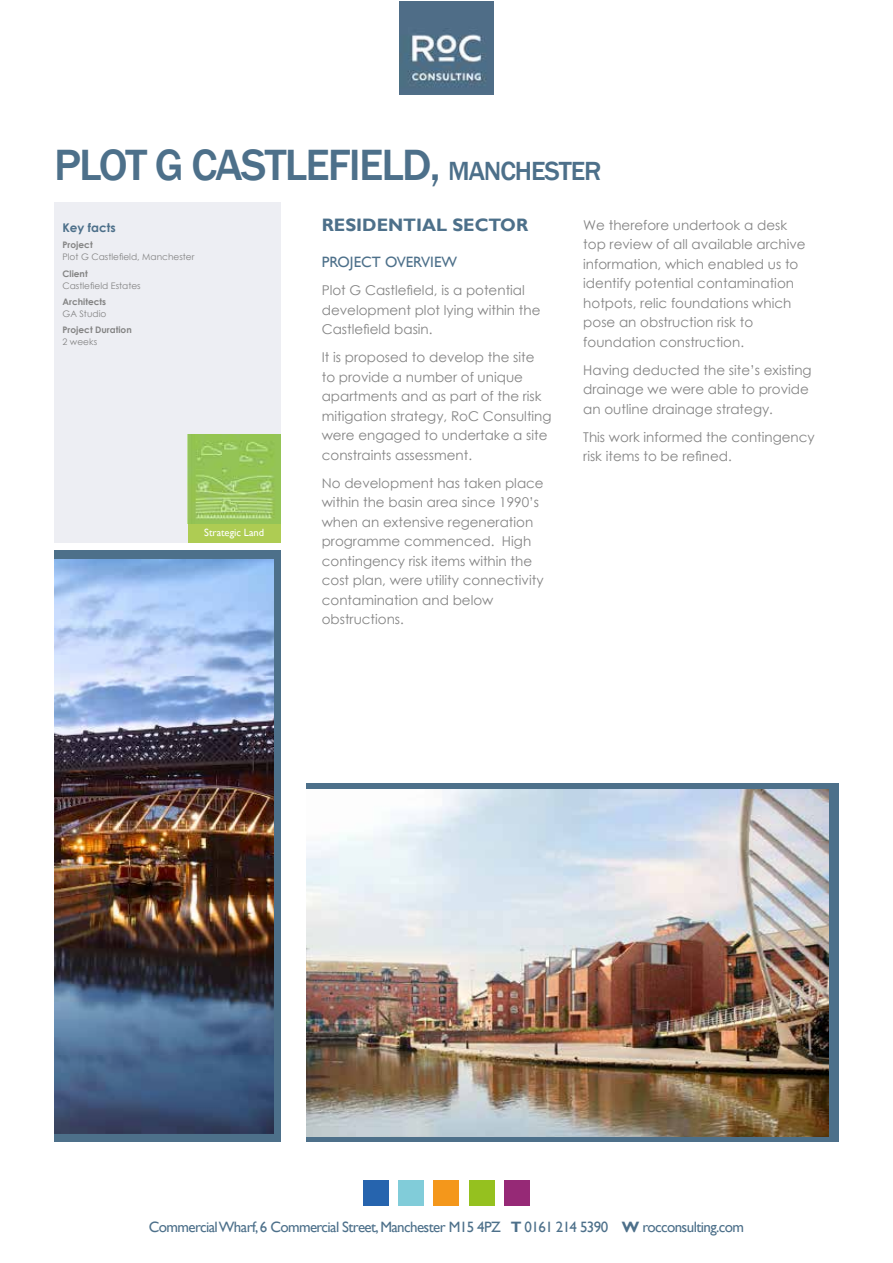
<style>
.page{position:relative;width:893px;height:1263px;background:#fff}
.page>*{position:absolute;margin:0;border:0;box-sizing:border-box;transform-origin:0 0}
.t1{font:500 45px "Franklin Gothic";letter-spacing:-.04em;color:#4d708a}
.t2{font:700 18px "Gill Sans";color:#4d708a}
.t3{font:15px "Gill Sans";letter-spacing:-.04em;color:#4d708a}
.t4{font:15px "Gill Sans";color:#4d708a}
.t5{font:13.5px/19.5px "Century Gothic";color:#848484}
.t6{font:700 12px "Century Gothic";color:#4d708a}
.t7{font:10.5px "Gill Sans";color:#fff}
.t8{font:9px "Century Gothic";color:#848484}
.t9{font:700 9px "Century Gothic";color:#848484}
.s1{font-size:27px}
.s2{font-weight:700}
</style>
<div class="page">
<img style="left:400px;top:1px;width:93px;height:94px">
<div style="left:54px;top:202px;width:227px;height:340px;background:#edeef3"></div>
<div style="left:54px;top:551px;width:227px;height:591px;background:#4d708a"></div>
<img style="left:54px;top:559px;width:219px;height:574px">
<svg style="left:306px;top:783px;width:533px;height:359px;fill:#4d708a"></svg>
<img style="left:306px;top:790px;width:522px;height:346px">
<div style="left:398px;top:1180px;width:26px;height:26px;background:#81ccd9"></div>
<div style="left:434px;top:1180px;width:25px;height:26px;background:#f4971b"></div>
<div style="left:469px;top:1180px;width:26px;height:26px;background:#95c11f"></div>
<div style="left:505px;top:1180px;width:25px;height:26px;background:#962976"></div>
<div style="left:363px;top:1180px;width:25px;height:26px;background:#2664ae"></div>
<div style="left:188px;top:523px;width:93px;height:19px;background:#aecc53"></div>
<img style="left:188px;top:434px;width:93px;height:90px">
<h1 class="t1" style="left:54px;top:137px;width:549px">PLOT G CASTLEFIELD, <span class="s1">MANCHESTER</span></h1>
<p class="t6" style="left:63px;top:219px;width:55px">Key facts</p>
<p class="t9" style="left:63px;top:238px;width:32px">Project</p>
<p class="t8" style="left:63px;top:251px;width:133px">Plot G Castlefield, Manchester</p>
<p class="t9" style="left:63px;top:267px;width:27px">Client</p>
<p class="t8" style="left:63px;top:279px;width:80px">Castlefield Estates</p>
<p class="t9" style="left:63px;top:295px;width:45px">Architects</p>
<p class="t8" style="left:63px;top:307px;width:45px">GA Studio</p>
<p class="t9" style="left:63px;top:323px;width:71px">Project Duration</p>
<p class="t8" style="left:63px;top:336px;width:36px">2 weeks</p>
<h2 class="t2" style="left:322px;top:215px;width:208px">RESIDENTIAL SECTOR</h2>
<p class="t4" style="left:322px;top:254px;width:137px">PROJECT OVERVIEW</p>
<p class="t5" style="left:322px;top:281px;width:220px">Plot G Castlefield, is a potential development plot lying within the<br>Castlefield basin.</p>
<p class="t5" style="left:322px;top:348px;width:231px">It is proposed to develop the site<br>to provide a number of unique apartments and as part of the risk mitigation strategy, RoC Consulting were engaged to undertake a site constraints assessment.</p>
<p class="t5" style="left:322px;top:473px;width:223px">No development has taken place within the basin area since 1990’s when an extensive regeneration programme commenced. High contingency risk items within the cost plan, were utility connectivity contamination and below obstructions.</p>
<p class="t5" style="left:583px;top:215px;width:224px">We therefore undertook a desk top review of all available archive information, which enabled us to identify potential contamination hotpots, relic foundations which pose an obstruction risk to foundation construction.</p>
<p class="t5" style="left:583px;top:360px;width:230px">Having deducted the site’s existing drainage we were able to provide an outline drainage strategy.</p>
<p class="t5" style="left:583px;top:427px;width:233px">This work informed the contingency risk items to be refined.</p>
<p class="t7" style="left:204px;top:526px;width:62px">Strategic Land</p>
<p class="t3" style="left:149px;top:1218px;width:597px">Commercial Wharf, 6 Commercial Street, Manchester M15 4PZ <span class="s2">T</span> 0161 214 5390 <span class="s2">W</span> rocconsulting.com</p>
</div>
